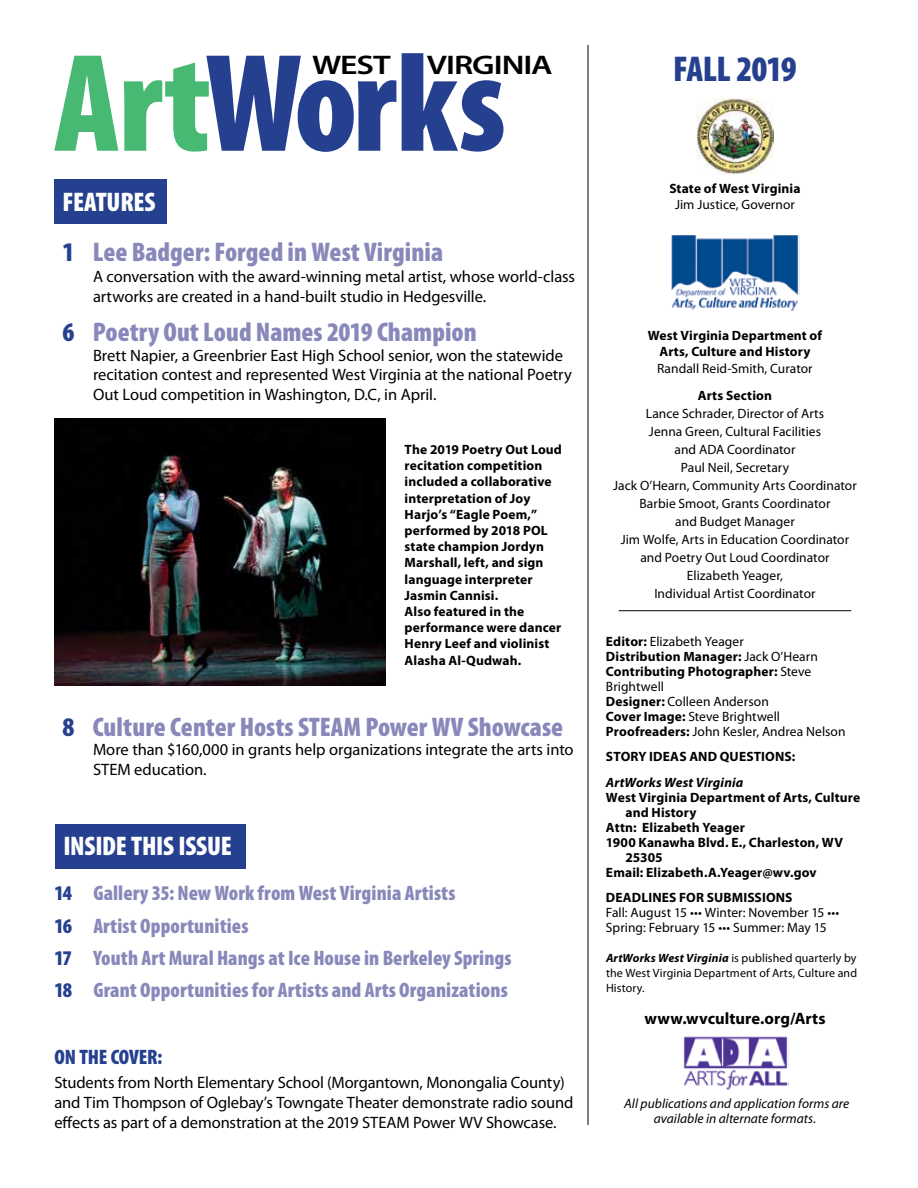
<style>
.page{position:relative;width:918px;height:1188px;background:#fff}
.page>*{position:absolute;margin:0;border:0;box-sizing:border-box;transform-origin:0 0}
.t1{font:900 condensed 141px "Myriad Pro";letter-spacing:-.01em;color:#25408f}
.t2{font:900 condensed 36px "Myriad Pro";letter-spacing:-.025em;color:#25408f}
.t3{font:900 condensed 27px/50.4px "Myriad Pro";color:#8889ba}
.t4{font:900 condensed 27px "Myriad Pro";letter-spacing:-.01em;color:#fff}
.t5{font:600 27px "Myriad Pro";letter-spacing:-.03em;color:#000;scale:1.25 1}
.t6{font:900 condensed 21px/32.2px "Myriad Pro";letter-spacing:.005em;color:#8889ba}
.t7{font:900 condensed 21px "Myriad Pro";letter-spacing:-.01em;color:#25408f}
.t8{font:16.5px/19.8px "Myriad Pro";letter-spacing:-.005em;color:#000}
.t9{font:700 16.5px "Myriad Pro";letter-spacing:.005em;color:#000}
.t10{font:13.5px/18px "Myriad Pro";letter-spacing:.005em;color:#000}
.t11{font:700 13.5px/16.2px "Myriad Pro";letter-spacing:.01em;color:#000;text-align:center}
.t12{font:italic 13.5px/15px "Myriad Pro";color:#000;text-align:center}
.t13{font:italic 700 13.5px "Myriad Pro";letter-spacing:.01em;color:#000}
.t14{font:12px/15px "Myriad Pro";letter-spacing:.005em;color:#000;text-align:justify}
.s1{color:#47b972}
.s2{color:#fff}
.s3{color:#25408f}
.s4{font-weight:700}
.s5{font-weight:700;font-style:italic}
</style>
<div class="page">
<div style="left:54px;top:179px;width:113px;height:44px;background:#25408f"></div>
<hr style="left:588px;top:45px;width:1px;height:1080px;background:#000">
<div style="left:55px;top:824px;width:191px;height:44px;background:#25408f"></div>
<img style="left:696px;top:99px;width:78px;height:76px">
<img style="left:683px;top:1036px;width:106px;height:54px">
<hr style="left:619px;top:610px;width:232px;height:1px;background:#000">
<img style="left:671px;top:235px;width:129px;height:76px">
<img style="left:54px;top:419px;width:332px;height:267px">
<h1 class="t1" style="left:54px;top:13px;width:454px"><span class="s1">Art</span>Works</h1>
<h3 class="t5" style="left:312px;top:48px;width:65px">WEST</h3>
<h3 class="t5" style="left:427px;top:48px;width:102px">VIRGINIA</h3>
<h3 class="t3" style="left:63px;top:176px;width:382px"><span class="s2">FEATURES<br></span><span class="s3">1</span> Lee Badger: Forged in West Virginia</h3>
<p class="t8" style="left:93px;top:266px;width:484px;line-height:20.5px">A conversation with the award-winning metal artist, whose world-class artworks are created in a hand-built studio in Hedgesville.</p>
<h3 class="t3" style="left:63px;top:306px;width:416px"><span class="s3">6</span> Poetry Out Loud Names 2019 Champion</h3>
<p class="t8" style="left:93px;top:345px;width:480px">Brett Napier, a Greenbrier East High School senior, won the statewide recitation contest and represented West Virginia at the national Poetry<br>Out Loud competition in Washington, D.C, in April.</p>
<p class="t11" style="left:405px;top:441px;width:159px;text-align:left">The 2019 Poetry Out Loud recitation competition included a collaborative interpretation of Joy<br>Harjo’s “Eagle Poem,” performed by 2018 POL state champion Jordyn<br>Marshall, left, and sign language interpreter<br>Jasmin Cannisi.<br>Also featured in the performance were dancer<br>Henry Leef and violinist<br>Alasha Al-Qudwah.</p>
<h3 class="t3" style="left:63px;top:701px;width:502px"><span class="s3">8</span> Culture Center Hosts STEAM Power WV Showcase</h3>
<p class="t8" style="left:93px;top:740px;width:482px">More than $160,000 in grants help organizations integrate the arts into<br>STEM education.</p>
<h3 class="t4" style="left:63px;top:829px;width:170px">INSIDE THIS ISSUE</h3>
<h3 class="t6" style="left:54px;top:877px;width:459px"><span class="s3">14</span> Gallery 35: New Work from West Virginia Artists<br><span class="s3">16</span> Artist Opportunities<br><span class="s3">17</span> Youth Art Mural Hangs at Ice House in Berkeley Springs <span class="s3">18</span> Grant Opportunities for Artists and Arts Organizations</h3>
<h3 class="t7" style="left:54px;top:1043px;width:110px">ON THE COVER:</h3>
<p class="t8" style="left:54px;top:1072px;width:521px">Students from North Elementary School (Morgantown, Monongalia County) and Tim Thompson of Oglebay’s Towngate Theater demonstrate radio sound effects as part of a demonstration at the 2019 STEAM Power WV Showcase.</p>
<h2 class="t2" style="left:673px;top:46px;width:125px">FALL 2019</h2>
<p class="t11" style="left:669px;top:180px;width:133px">State of West Virginia</p>
<p class="t10" style="left:675px;top:196px;width:121px">Jim Justice, Governor</p>
<p class="t11" style="left:648px;top:327px;width:176px">West Virginia Department of<br>Arts, Culture and History</p>
<p class="t10" style="left:657px;top:359px;width:157px">Randall Reid-Smith, Curator</p>
<p class="t11" style="left:698px;top:387px;width:76px">Arts Section</p>
<p class="t10" style="left:613px;top:404px;width:245px;text-align:center">Lance Schrader, Director of Arts<br>Jenna Green, Cultural Facilities<br>and ADA Coordinator<br>Paul Neil, Secretary<br>Jack O’Hearn, Community Arts Coordinator<br>Barbie Smoot, Grants Coordinator<br>and Budget Manager<br>Jim Wolfe, Arts in Education Coordinator and Poetry Out Loud Coordinator<br>Elizabeth Yeager,<br>Individual Artist Coordinator</p>
<p class="t10" style="left:606px;top:634px;width:241px;line-height:15px"><span class="s4">Editor:</span> Elizabeth Yeager<br><span class="s4">Distribution Manager:</span> Jack O’Hearn<br><span class="s4">Contributing Photographer:</span> Steve<br>Brightwell<br><span class="s4">Designer:</span> Colleen Anderson<br><span class="s4">Cover Image:</span> Steve Brightwell<br><span class="s4">Proofreaders:</span> John Kesler, Andrea Nelson</p>
<p class="t11" style="left:606px;top:748px;width:191px">STORY IDEAS AND QUESTIONS:</p>
<p class="t13" style="left:606px;top:774px;width:139px">ArtWorks West Virginia</p>
<p class="t11" style="left:606px;top:789px;width:256px">West Virginia Department of Arts, Culture</p>
<p class="t11" style="left:625px;top:804px;width:72px">and History</p>
<p class="t11" style="left:606px;top:819px;width:140px">Attn: Elizabeth Yeager</p>
<p class="t11" style="left:606px;top:834px;width:239px">1900 Kanawha Blvd. E., Charleston, WV</p>
<p class="t11" style="left:625px;top:849px;width:39px">25305</p>
<p class="t11" style="left:606px;top:864px;width:212px">Email: Elizabeth.A.Yeager@wv.gov</p>
<p class="t11" style="left:606px;top:889px;width:188px">DEADLINES FOR SUBMISSIONS</p>
<p class="t10" style="left:606px;top:905px;width:235px;line-height:15px">Fall: August 15 ••• Winter: November 15 •••<br>Spring: February 15 ••• Summer: May 15</p>
<p class="t14" style="left:606px;top:951px;width:253px"><span class="s5">ArtWorks West Virginia</span> is published quarterly by the West Virginia Department of Arts, Culture and History.</p>
<p class="t9" style="left:644px;top:1008px;width:183px">www.wvculture.org/Arts</p>
<p class="t12" style="left:624px;top:1095px;width:227px">All publications and application forms are available in alternate formats.</p>
</div>
